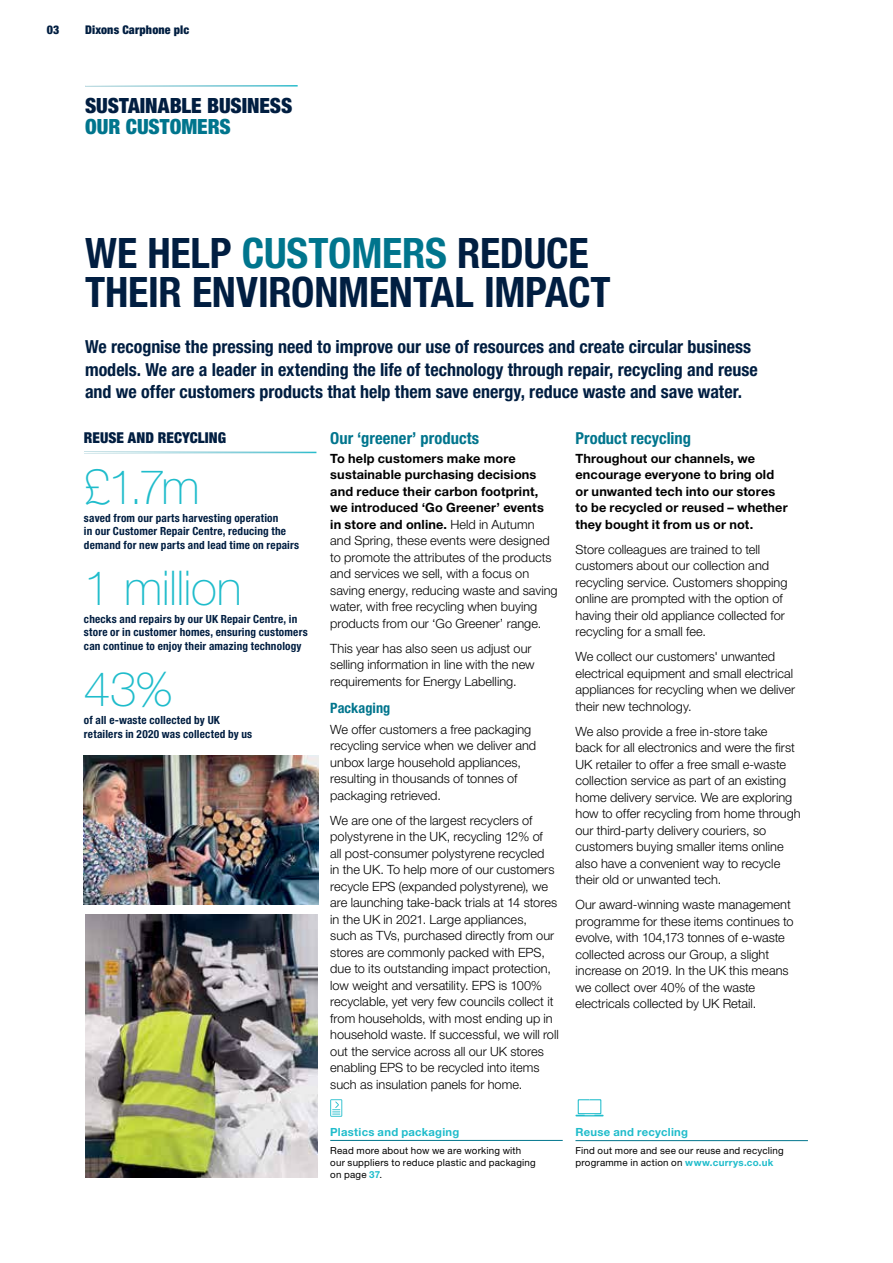
<style>
.page{position:relative;width:893px;height:1263px;background:#fff}
.page>*{position:absolute;margin:0;border:0;box-sizing:border-box;transform-origin:0 0}
.t1{font:100 48px "Helvetica Neue LT Std";letter-spacing:-.015em;color:#1fbccb}
.t2{font:700 condensed 42px/39px "Helvetica Neue LT Std";letter-spacing:-.005em;color:#011e41}
.t3{font:900 condensed 21px "Helvetica Neue LT Std";letter-spacing:-.005em;color:#011e41}
.t4{font:900 condensed 21px "Helvetica Neue LT Std";color:#00758d}
.t5{font:700 condensed 18px/22.5px "Helvetica Neue LT Std";color:#011e41}
.t6{font:700 condensed 16.5px "Helvetica Neue LT Std";letter-spacing:.005em;color:#00758d}
.t7{font:900 condensed 15px "Helvetica Neue LT Std";color:#011e41}
.t8{font:700 condensed 14.25px "Helvetica Neue LT Std";letter-spacing:.005em;color:#00758d}
.t9{font:300 12.75px/16.5px "Helvetica Neue LT Std";color:#000}
.t10{font:700 12.75px/16.5px "Helvetica Neue LT Std";letter-spacing:.01em;color:#000}
.t11{font:900 condensed 12px "Helvetica Neue LT Std";letter-spacing:.015em;color:#011e41}
.t12{font:700 condensed 11.25px/13.5px "Helvetica Neue LT Std";letter-spacing:.015em;color:#011e41}
.t13{font:700 11.25px "Helvetica Neue LT Std";letter-spacing:.025em;color:#1fbccb}
.t14{font:9.75px/12px "Helvetica Neue LT Std";letter-spacing:.02em;color:#000}
.s1{color:#00758d}
.s2{font-weight:700}
.s3{font-weight:700;color:#1fbccb}
</style>
<div class="page">
<hr style="left:330px;top:1140px;width:233px;height:1px;background:#00758d">
<hr style="left:575px;top:1140px;width:233px;height:1px;background:#00758d">
<svg style="left:575px;top:1099px;width:29px;height:17px"></svg>
<svg style="left:330px;top:1099px;width:12px;height:18px"></svg>
<img style="left:85px;top:914px;width:232px;height:264px">
<img style="left:84px;top:756px;width:234px;height:148px">
<p class="t11" style="left:47px;top:22px;width:14px">03</p>
<p class="t11" style="left:85px;top:22px;width:106px">Dixons Carphone plc</p>
<h3 class="t3" style="left:85px;top:93px;width:209px">SUSTAINABLE BUSINESS</h3>
<h3 class="t4" style="left:85px;top:114px;width:147px">OUR CUSTOMERS</h3>
<h2 class="t2" style="left:85px;top:233px;width:527px">WE HELP <span class="s1">CUSTOMERS</span> REDUCE<br>THEIR ENVIRONMENTAL IMPACT</h2>
<p class="t5" style="left:85px;top:335px;width:674px">We recognise the pressing need to improve our use of resources and create circular business models. We are a leader in extending the life of technology through repair, recycling and reuse and we offer customers products that help them save energy, reduce waste and save water.</p>
<p class="t7" style="left:84px;top:429px;width:144px">REUSE AND RECYCLING</p>
<h1 class="t1" style="left:84px;top:459px;width:117px">£1.7m</h1>
<p class="t12" style="left:84px;top:511px;width:217px">saved from our parts harvesting operation<br>in our Customer Repair Centre, reducing the demand for new parts and lead time on repairs</p>
<h1 class="t1" style="left:84px;top:561px;width:159px">1 million</h1>
<p class="t12" style="left:84px;top:612px;width:225px">checks and repairs by our UK Repair Centre, in store or in customer homes, ensuring customers can continue to enjoy their amazing technology</p>
<h1 class="t1" style="left:84px;top:662px;width:90px">43%</h1>
<p class="t12" style="left:84px;top:713px;width:170px">of all e-waste collected by UK retailers in 2020 was collected by us</p>
<p class="t6" style="left:330px;top:428px;width:151px">Our ‘greener’ products</p>
<p class="t9" style="left:330px;top:450px;width:229px"><span class="s2">To help customers make more sustainable purchasing decisions and reduce their carbon footprint, we introduced ‘Go Greener’ events in store and online.</span> Held in Autumn and Spring, these events were designed to promote the attributes of the products and services we sell, with a focus on saving energy, reducing waste and saving water, with free recycling when buying products from our ‘Go Greener’ range.</p>
<p class="t9" style="left:330px;top:640px;width:206px">This year has also seen us adjust our selling information in line with the new requirements for Energy Labelling.</p>
<p class="t8" style="left:330px;top:699px;width:62px">Packaging</p>
<p class="t9" style="left:330px;top:721px;width:207px">We offer customers a free packaging recycling service when we deliver and unbox large household appliances, resulting in thousands of tonnes of packaging retrieved.</p>
<p class="t9" style="left:330px;top:812px;width:230px">We are one of the largest recyclers of polystyrene in the UK, recycling 12% of<br>all post-consumer polystyrene recycled<br>in the UK. To help more of our customers recycle EPS (expanded polystyrene), we are launching take-back trials at 14 stores in the UK in 2021. Large appliances,<br>such as TVs, purchased directly from our stores are commonly packed with EPS, due to its outstanding impact protection, low weight and versatility. EPS is 100% recyclable, yet very few councils collect it from households, with most ending up in household waste. If successful, we will roll out the service across all our UK stores enabling EPS to be recycled into items such as insulation panels for home.</p>
<p class="t6" style="left:575px;top:428px;width:117px">Product recycling</p>
<p class="t10" style="left:575px;top:450px;width:214px">Throughout our channels, we encourage everyone to bring old or unwanted tech into our stores to be recycled or reused – whether they bought it from us or not.</p>
<p class="t9" style="left:575px;top:541px;width:213px">Store colleagues are trained to tell customers about our collection and recycling service. Customers shopping online are prompted with the option of having their old appliance collected for recycling for a small fee.</p>
<p class="t9" style="left:575px;top:648px;width:221px">We collect our customers' unwanted electrical equipment and small electrical appliances for recycling when we deliver their new technology.</p>
<p class="t9" style="left:575px;top:723px;width:227px">We also provide a free in-store take<br>back for all electronics and were the first UK retailer to offer a free small e-waste collection service as part of an existing home delivery service. We are exploring how to offer recycling from home through our third-party delivery couriers, so customers buying smaller items online also have a convenient way to recycle their old or unwanted tech.</p>
<p class="t9" style="left:575px;top:896px;width:220px">Our award-winning waste management programme for these items continues to evolve, with 104,173 tonnes of e-waste collected across our Group, a slight increase on 2019. In the UK this means we collect over 40% of the waste electricals collected by UK Retail.</p>
<p class="t13" style="left:330px;top:1125px;width:131px">Plastics and packaging</p>
<p class="t14" style="left:330px;top:1144px;width:207px">Read more about how we are working with our suppliers to reduce plastic and packaging on page <span class="s3">37</span>.</p>
<p class="t13" style="left:575px;top:1125px;width:114px">Reuse and recycling</p>
<p class="t14" style="left:575px;top:1145px;width:210px">Find out more and see our reuse and recycling programme in action on <span class="s3">www.currys.co.uk</span></p>
</div>
